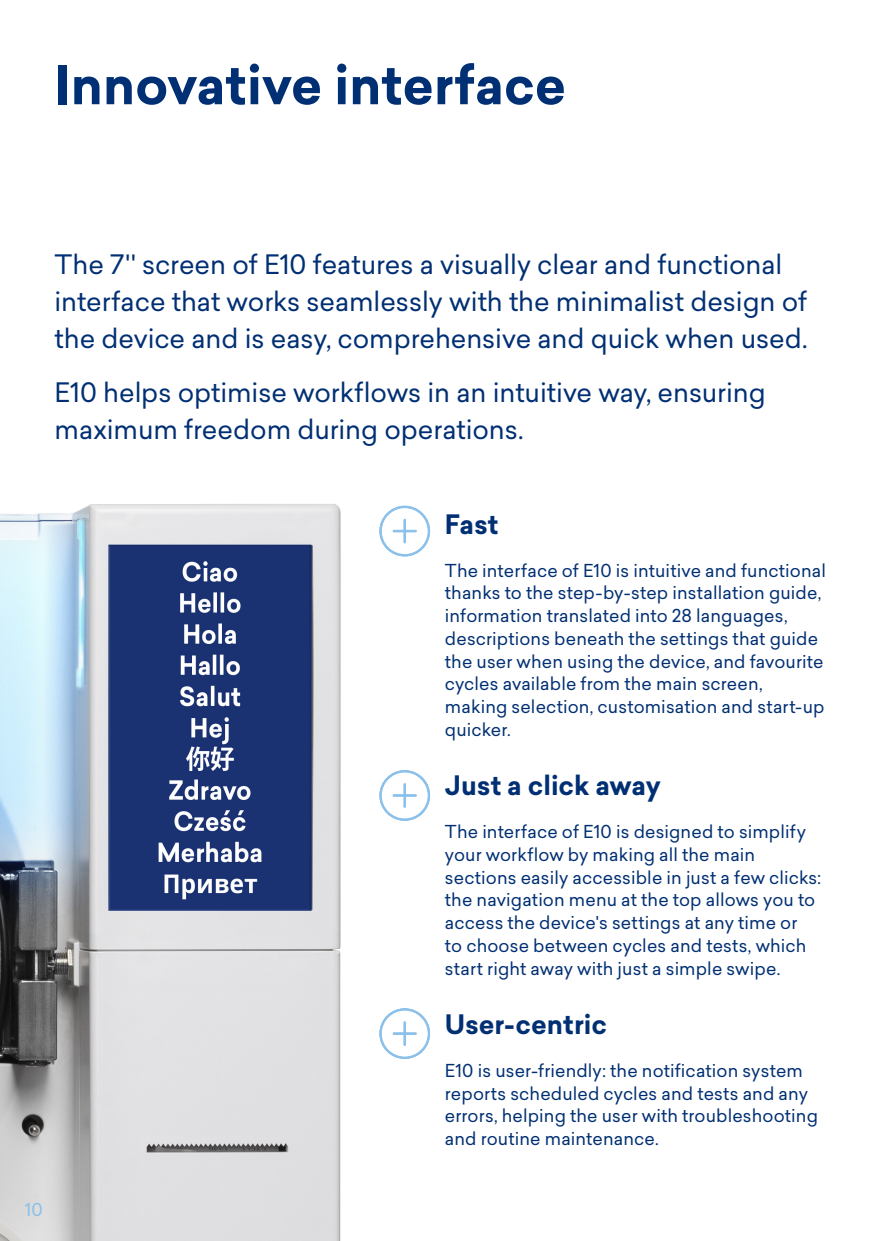
<style>
.page{position:relative;width:874px;height:1241px;background:#fff}
.page>*{position:absolute;margin:0;border:0;box-sizing:border-box;transform-origin:0 0}
.TITOLI_PAGINA_BLU{font:700 52.5px "Sailec";letter-spacing:-.005em;color:#002f73}
.t1{font:26.25px/36.8px "Sailec";letter-spacing:-.005em;color:#002f73}
.Titoli_Plus_15pt{font:700 26.25px "Sailec";color:#002f73}
.Testo_caratteristiche_8pt_bianco{font:17.5px/22.8px "Sailec";letter-spacing:.005em;color:#002f73}
.t2{font:17.5px "Sailec";color:#8ac0ea}
</style>
<div class="page">
<img style="left:0;top:504px;width:431px;height:736px">
<p class="TITOLI_PAGINA_BLU" style="left:55px;top:48px;width:512px">Innovative interface</p>
<p class="t1" style="left:55px;top:246px;width:754px">The 7'' screen of E10 features a visually clear and functional interface that works seamlessly with the minimalist design of the device and is easy, comprehensive and quick when used.</p>
<p class="t1" style="left:55px;top:373px;width:712px">E10 helps optimise workflows in an intuitive way, ensuring maximum freedom during operations.</p>
<p class="t2" style="left:25px;top:1197px;width:19px">10</p>
<p class="Titoli_Plus_15pt" style="left:444px;top:505px;width:55px">Fast</p>
<p class="Testo_caratteristiche_8pt_bianco" style="left:444px;top:558px;width:382px">The interface of E10 is intuitive and functional thanks to the step-by-step installation guide, information translated into 28 languages, descriptions beneath the settings that guide the user when using the device, and favourite cycles available from the main screen, making selection, customisation and start-up quicker.</p>
<p class="Titoli_Plus_15pt" style="left:444px;top:767px;width:217px">Just a click away</p>
<p class="Testo_caratteristiche_8pt_bianco" style="left:444px;top:820px;width:377px">The interface of E10 is designed to simplify your workflow by making all the main sections easily accessible in just a few clicks:</p>
<p class="Testo_caratteristiche_8pt_bianco" style="left:444px;top:888px;width:371px">the navigation menu at the top allows you to access the device's settings at any time or to choose between cycles and tests, which start right away with just a simple swipe.</p>
<p class="Titoli_Plus_15pt" style="left:444px;top:1005px;width:163px">User-centric</p>
<p class="Testo_caratteristiche_8pt_bianco" style="left:444px;top:1058px;width:374px">E10 is user-friendly: the notification system reports scheduled cycles and tests and any errors, helping the user with troubleshooting and routine maintenance.</p>
</div>
